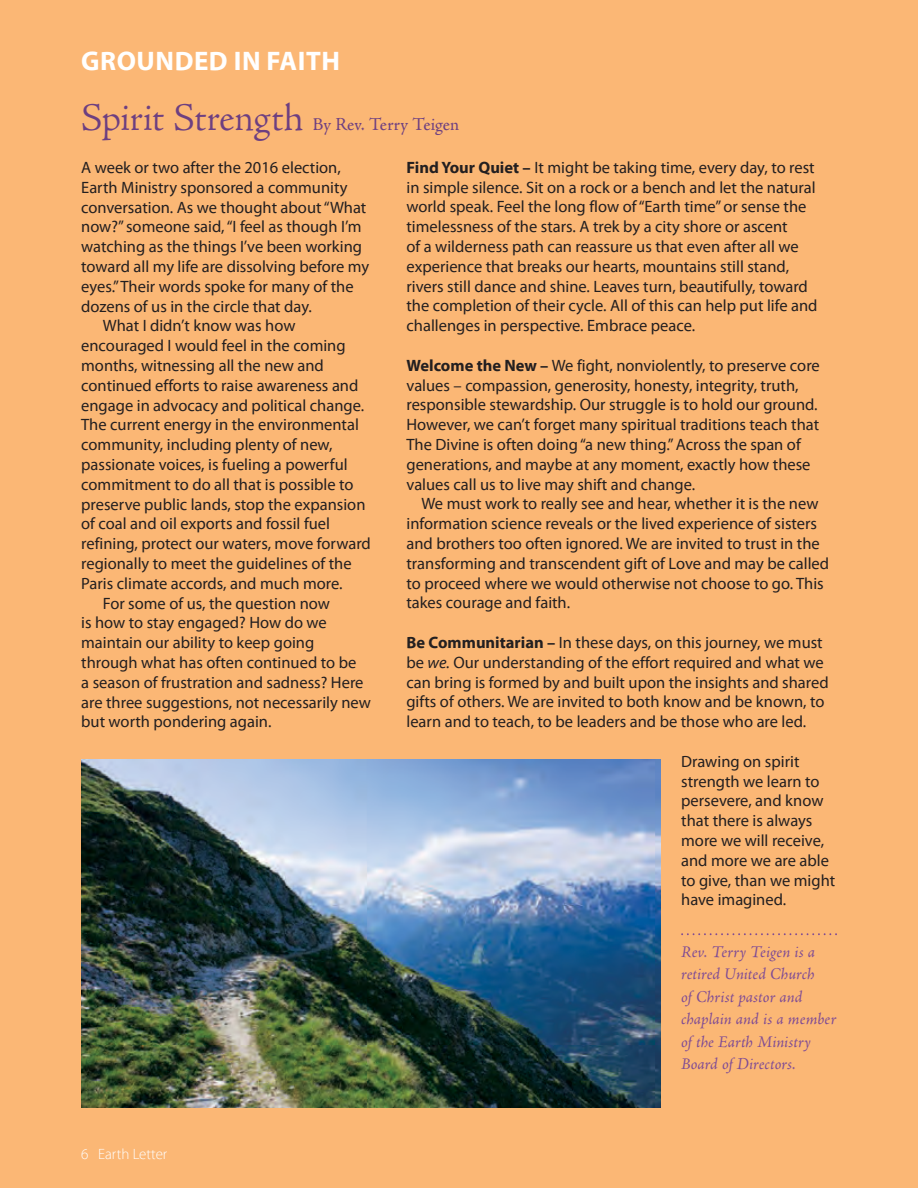
<style>
.page{position:relative;width:918px;height:1188px;background:#fbb775}
.page>*{position:absolute;margin:0;border:0;box-sizing:border-box;transform-origin:0 0}
.t1{font:700 27px "Myriad Pro";letter-spacing:.02em;color:#fff}
.t2{font:18px "Adobe Jenson Pro";color:#6d3f81}
.t3{font:16.5px/19.8px "Myriad Pro";color:#231f20}
.t4{font:italic 16.5px/22.5px "Adobe Jenson Pro";letter-spacing:.005em;color:#7e4b95}
.t5{font:300 15px "Myriad Pro";color:#fff}
.s1{font-weight:300;font-size:39px}
.s2{font-weight:700}
.s3{font-style:italic}
</style>
<div class="page">
<img style="left:81px;top:760px;width:580px;height:348px">
<h1 class="t1" style="left:81px;top:44px;width:260px">GROUNDED IN FAITH</h1>
<p class="t2" style="left:81px;top:115px;width:380px"><span class="s1">Spirit Strength</span> By Rev. Terry Teigen</p>
<p class="t3" style="left:81px;top:157px;width:261px">A week or two after the 2016 election,</p>
<p class="t3" style="left:81px;top:177px;width:268px">Earth Ministry sponsored a community</p>
<p class="t3" style="left:81px;top:197px;width:287px">conversation. As we thought about “What</p>
<p class="t3" style="left:81px;top:217px;width:282px">now?” someone said, “I feel as though I’m</p>
<p class="t3" style="left:81px;top:237px;width:282px">watching as the things I’ve been working</p>
<p class="t3" style="left:81px;top:256px;width:289px">toward all my life are dissolving before my</p>
<p class="t3" style="left:81px;top:276px;width:274px">eyes.” Their words spoke for many of the</p>
<p class="t3" style="left:81px;top:296px;width:232px">dozens of us in the circle that day.</p>
<p class="t3" style="left:103px;top:316px;width:194px">What I didn’t know was how</p>
<p class="t3" style="left:81px;top:336px;width:266px">encouraged I would feel in the coming</p>
<p class="t3" style="left:81px;top:355px;width:244px">months, witnessing all the new and</p>
<p class="t3" style="left:81px;top:375px;width:279px">continued efforts to raise awareness and</p>
<p class="t3" style="left:81px;top:395px;width:285px">engage in advocacy and political change.</p>
<p class="t3" style="left:81px;top:415px;width:279px">The current energy in the environmental</p>
<p class="t3" style="left:81px;top:435px;width:253px">community, including plenty of new,</p>
<p class="t3" style="left:81px;top:454px;width:268px">passionate voices, is fueling a powerful</p>
<p class="t3" style="left:81px;top:474px;width:274px">commitment to do all that is possible to</p>
<p class="t3" style="left:81px;top:494px;width:286px">preserve public lands, stop the expansion</p>
<p class="t3" style="left:81px;top:514px;width:250px">of coal and oil exports and fossil fuel</p>
<p class="t3" style="left:81px;top:534px;width:291px">refining, protect our waters, move forward</p>
<p class="t3" style="left:81px;top:553px;width:272px">regionally to meet the guidelines of the</p>
<p class="t3" style="left:81px;top:573px;width:263px">Paris climate accords, and much more.</p>
<p class="t3" style="left:103px;top:593px;width:229px">For some of us, the question now</p>
<p class="t3" style="left:81px;top:613px;width:247px">is how to stay engaged? How do we</p>
<p class="t3" style="left:81px;top:633px;width:235px">maintain our ability to keep going</p>
<p class="t3" style="left:81px;top:652px;width:277px">through what has often continued to be</p>
<p class="t3" style="left:81px;top:672px;width:284px">a season of frustration and sadness? Here</p>
<p class="t3" style="left:81px;top:692px;width:291px">are three suggestions, not necessarily new</p>
<p class="t3" style="left:81px;top:712px;width:192px">but worth pondering again.</p>
<p class="t5" style="left:81px;top:1145px;width:88px">6 Earth Letter</p>
<p class="t3" style="left:406px;top:157px;width:413px"><span class="s2">Find Your Quiet –</span> It might be taking time, every day, to rest in simple silence. Sit on a rock or a bench and let the natural world speak. Feel the long flow of “Earth time” or sense the timelessness of the stars. A trek by a city shore or ascent<br>of a wilderness path can reassure us that even after all we experience that breaks our hearts, mountains still stand, rivers still dance and shine. Leaves turn, beautifully, toward the completion of their cycle. All of this can help put life and challenges in perspective. Embrace peace.</p>
<p class="t3" style="left:406px;top:355px;width:415px"><span class="s2">Welcome the New –</span> We fight, nonviolently, to preserve core values – compassion, generosity, honesty, integrity, truth, responsible stewardship. Our struggle is to hold our ground.<br>However, we can’t forget many spiritual traditions teach that The Divine is often doing “a new thing.” Across the span of generations, and maybe at any moment, exactly how these values call us to live may shift and change.</p>
<p class="t3" style="left:406px;top:494px;width:424px;text-indent:15px">We must work to really see and hear, whether it is the new information science reveals or the lived experience of sisters and brothers too often ignored. We are invited to trust in the transforming and transcendent gift of Love and may be called to proceed where we would otherwise not choose to go. This takes courage and faith.</p>
<p class="t3" style="left:406px;top:632px;width:424px"><span class="s2">Be Communitarian –</span> In these days, on this journey, we must be <span class="s3">we.</span> Our understanding of the effort required and what we can bring is formed by and built upon the insights and shared gifts of others. We are invited to both know and be known, to learn and to teach, to be leaders and be those who are led.</p>
<p class="t3" style="left:681px;top:751px;width:156px">Drawing on spirit strength we learn to persevere, and know that there is always more we will receive, and more we are able to give, than we might have imagined.</p>
<p class="t4" style="left:681px;top:941px;width:157px">Rev. Terry Teigen is a retired United Church<br>of Christ pastor and chaplain and is a member of the Earth Ministry<br>Board of Directors.</p>
</div>
